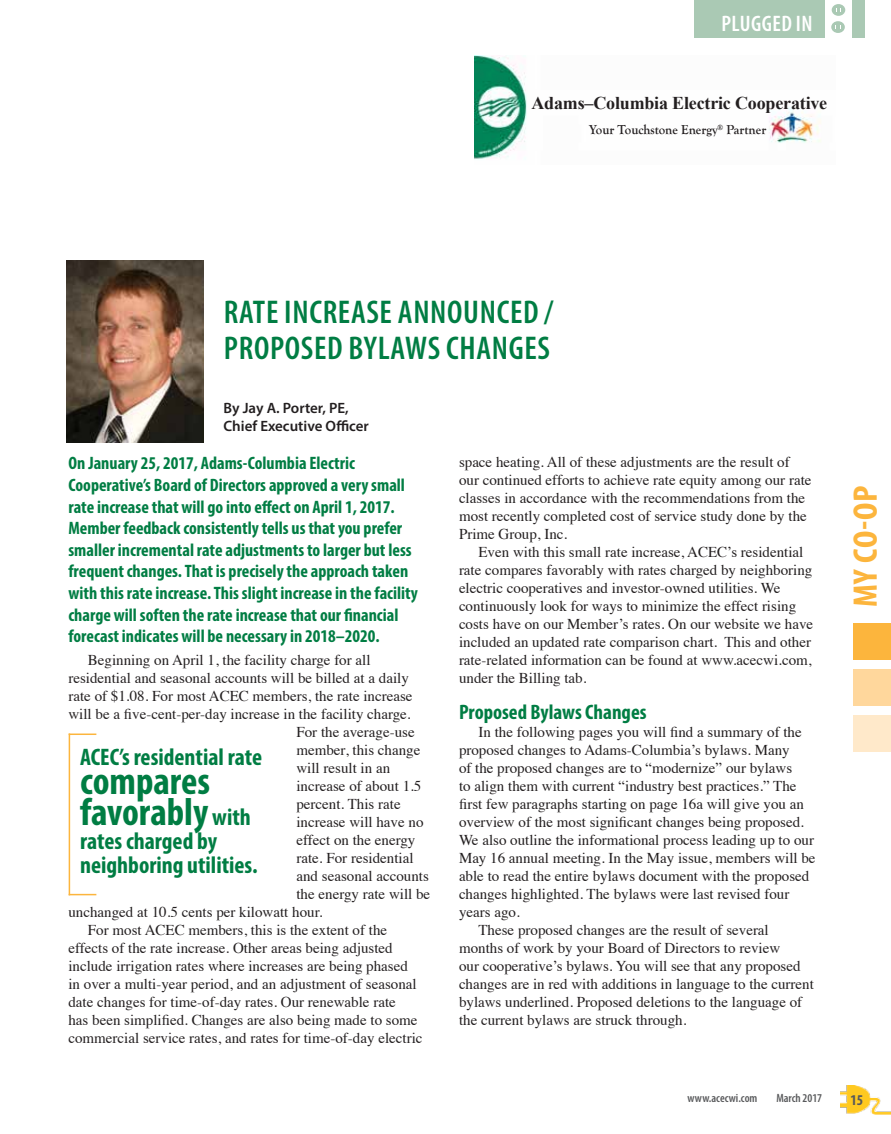
<style>
.page{position:relative;width:891px;height:1134px;background:#fff}
.page>*{position:absolute;margin:0;border:0;box-sizing:border-box;transform-origin:0 0}
.t1{font:700 condensed 39px/30.8px "Myriad Pro";color:#007d43}
.t2{font:700 condensed 34.2px "Myriad Pro";color:#fcb53d;scale:1.05 1}
.t3{font:600 condensed 33px/36px "Myriad Pro";letter-spacing:.02em;color:#007d43}
.t4{font:700 condensed 24px/24px "Myriad Pro";color:#007d43}
.t5{font:600 condensed 22.5px "Myriad Pro";letter-spacing:.02em;color:#fff}
.t6{font:700 condensed 21px "Myriad Pro";color:#007d43}
.t7{font:700 condensed 18px/21.6px "Myriad Pro";color:#007d43}
.t8{font:700 18px "Times New Roman";letter-spacing:-.01em;color:#231f20}
.t9{font:15px/18px "Times";color:#231f20}
.t10{font:600 15px/18px "Myriad Pro";color:#231f20}
.t11{font:700 condensed 15px "Myriad Pro";color:#58595b}
.t12{font:700 13.5px "Goudy Old Style T";color:#231f20;scale:.95 1}
.t13{font:600 condensed 12px "Myriad Pro";color:#58595b}
.s1{font-size:24px}
</style>
<div class="page">
<img style="left:841px;top:1085px;width:50px;height:30px">
<div style="left:694px;top:0;width:170px;height:37px;background:#aac9b4"></div>
<div style="left:825px;top:0;width:27px;height:38px;background:#fff"></div>
<div style="left:832px;top:4px;width:13px;height:12px;background:#aac9b4;border-radius:50%"></div>
<div style="left:831px;top:21px;width:14px;height:12px;background:#aac9b4;border-radius:50%"></div>
<div style="left:854px;top:623px;width:37px;height:37px;background:#fcb53d"></div>
<div style="left:854px;top:669px;width:37px;height:37px;background:#ffd79c"></div>
<div style="left:854px;top:715px;width:37px;height:37px;background:#ffe9ca"></div>
<img style="left:474px;top:56px;width:347px;height:104px">
<img style="left:66px;top:260px;width:137px;height:182px">
<hr style="left:69px;top:734px;width:1px;height:161px;background:#fcb53d">
<svg style="left:70px;top:734px;width:26px;height:1px"></svg>
<svg style="left:70px;top:894px;width:26px;height:1px"></svg>
<h3 class="t5" style="left:722px;top:9px;width:93px">PLUGGED IN</h3>
<p class="t8" style="left:531px;top:91px;width:297px">Adams–Columbia Electric Cooperative</p>
<p class="t12" style="left:589px;top:122px;width:188px">Your Touchstone Energy<sup>®</sup> Partner</p>
<h3 class="t3" style="left:224px;top:294px;width:331px">RATE INCREASE ANNOUNCED /<br>PROPOSED BYLAWS CHANGES</h3>
<p class="t10" style="left:224px;top:399px;width:147px">By Jay A. Porter, PE,<br>Chief Executive Officer</p>
<p class="t7" style="left:68px;top:452px;width:351px">On January 25, 2017, Adams-Columbia Electric Cooperative’s Board of Directors approved a very small rate increase that will go into effect on April 1, 2017.<br>Member feedback consistently tells us that you prefer smaller incremental rate adjustments to larger but less frequent changes. That is precisely the approach taken with this rate increase. This slight increase in the facility charge will soften the rate increase that our financial forecast indicates will be necessary in 2018–2020.</p>
<p class="t9" style="left:88px;top:649px;width:284px">Beginning on April 1, the facility charge for all</p>
<p class="t9" style="left:68px;top:667px;width:342px">residential and seasonal accounts will be billed at a daily</p>
<p class="t9" style="left:68px;top:685px;width:346px">rate of $1.08. For most ACEC members, the rate increase</p>
<p class="t9" style="left:68px;top:703px;width:344px">will be a five-cent-per-day increase in the facility charge.</p>
<p class="t9" style="left:296px;top:721px;width:120px">For the average-use</p>
<p class="t9" style="left:296px;top:739px;width:125px">member, this change</p>
<p class="t9" style="left:296px;top:757px;width:95px">will result in an</p>
<p class="t9" style="left:296px;top:775px;width:126px">increase of about 1.5</p>
<p class="t9" style="left:296px;top:793px;width:106px">percent. This rate</p>
<p class="t9" style="left:296px;top:811px;width:129px">increase will have no</p>
<p class="t9" style="left:296px;top:829px;width:120px">effect on the energy</p>
<p class="t9" style="left:296px;top:847px;width:119px">rate. For residential</p>
<p class="t9" style="left:296px;top:865px;width:134px">and seasonal accounts</p>
<p class="t9" style="left:296px;top:883px;width:135px">the energy rate will be</p>
<p class="t9" style="left:68px;top:901px;width:256px">unchanged at 10.5 cents per kilowatt hour.</p>
<p class="t9" style="left:88px;top:919px;width:301px">For most ACEC members, this is the extent of the</p>
<p class="t9" style="left:68px;top:937px;width:326px">effects of the rate increase. Other areas being adjusted</p>
<p class="t9" style="left:68px;top:955px;width:341px">include irrigation rates where increases are being phased</p>
<p class="t9" style="left:68px;top:973px;width:350px">in over a multi-year period, and an adjustment of seasonal</p>
<p class="t9" style="left:68px;top:991px;width:329px">date changes for time-of-day rates. Our renewable rate</p>
<p class="t9" style="left:68px;top:1009px;width:351px">has been simplified. Changes are also being made to some</p>
<p class="t9" style="left:68px;top:1027px;width:356px">commercial service rates, and rates for time-of-day electric</p>
<h3 class="t4" style="left:80px;top:745px;width:183px">ACEC’s residential rate</h3>
<h1 class="t1" style="left:80px;top:765px;width:172px">compares favorably <span class="s1">with</span></h1>
<h3 class="t4" style="left:80px;top:829px;width:179px">rates charged by neighboring utilities.</h3>
<p class="t9" style="left:459px;top:452px;width:354px">space heating. All of these adjustments are the result of our continued efforts to achieve rate equity among our rate classes in accordance with the recommendations from the most recently completed cost of service study done by the Prime Group, Inc.</p>
<p class="t9" style="left:459px;top:542px;width:356px;text-indent:20px">Even with this small rate increase, ACEC’s residential rate compares favorably with rates charged by neighboring electric cooperatives and investor-owned utilities. We continuously look for ways to minimize the effect rising costs have on our Member’s rates. On our website we have included an updated rate comparison chart. This and other rate-related information can be found at www.acecwi.com, under the Billing tab.</p>
<h3 class="t6" style="left:459px;top:699px;width:189px">Proposed Bylaws Changes</h3>
<p class="t9" style="left:478px;top:722px;width:325px">In the following pages you will find a summary of the</p>
<p class="t9" style="left:459px;top:740px;width:332px">proposed changes to Adams-Columbia’s bylaws. Many</p>
<p class="t9" style="left:459px;top:758px;width:335px">of the proposed changes are to “modernize” our bylaws</p>
<p class="t9" style="left:459px;top:776px;width:339px">to align them with current “industry best practices.” The</p>
<p class="t9" style="left:459px;top:794px;width:346px">first few paragraphs starting on page 16a will give you an</p>
<p class="t9" style="left:459px;top:812px;width:346px">overview of the most significant changes being proposed.</p>
<p class="t9" style="left:459px;top:830px;width:357px">We also outline the informational process leading up to our</p>
<p class="t9" style="left:459px;top:848px;width:358px">May 16 annual meeting. In the May issue, members will be</p>
<p class="t9" style="left:459px;top:866px;width:352px">able to read the entire bylaws document with the proposed</p>
<p class="t9" style="left:459px;top:884px;width:332px">changes highlighted. The bylaws were last revised four</p>
<p class="t9" style="left:459px;top:902px;width:62px">years ago.</p>
<p class="t9" style="left:478px;top:920px;width:292px">These proposed changes are the result of several</p>
<p class="t9" style="left:459px;top:938px;width:323px">months of work by your Board of Directors to review</p>
<p class="t9" style="left:459px;top:956px;width:343px">our cooperative’s bylaws. You will see that any proposed</p>
<p class="t9" style="left:459px;top:974px;width:356px">changes are in red with additions in language to the current</p>
<p class="t9" style="left:459px;top:992px;width:345px">bylaws underlined. Proposed deletions to the language of</p>
<p class="t9" style="left:459px;top:1010px;width:229px">the current bylaws are struck through.</p>
<h2 class="t2" style="left:844px;top:607px;width:117px;rotate:-90deg">MY CO-OP</h2>
<p class="t13" style="left:688px;top:1091px;width:71px">www.acecwi.com</p>
<p class="t13" style="left:776px;top:1091px;width:47px">March 2017</p>
<p class="t11" style="left:850px;top:1090px;width:14px">15</p>
</div>
